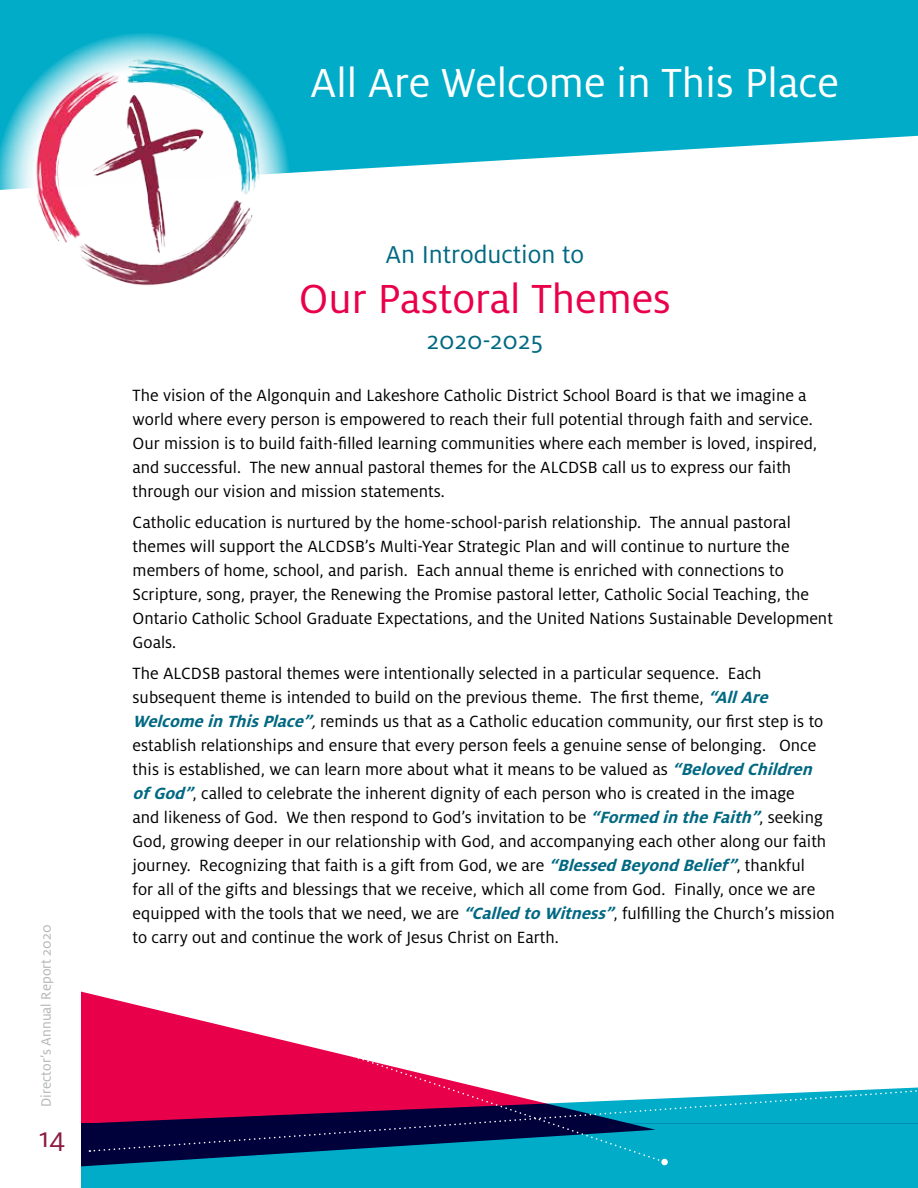
<style>
.page{position:relative;width:918px;height:1188px;background:#fff}
.page>*{position:absolute;margin:0;border:0;box-sizing:border-box;transform-origin:0 0}
.t1{font:45px "Milo Pro";color:#fff}
.t2{font:45px "Milo Pro";color:#e9004b}
.t3{font:30px "Milo Pro";color:#8c1d40}
.t4{font:27px "Milo Pro";color:#006982}
.t5{font:18px/24px "Milo Pro";color:#000}
.t6{font:15px "Milo Pro";color:#b1b4b6}
.s1{font-weight:700;font-style:italic;color:#006982}
.s2{font-style:italic}
</style>
<div class="page">
<svg style="left:0;top:0;width:918px;height:173px;background:#18b4cd"></svg>
<svg style="left:813px;top:33px;width:105px;height:120px;background:#1db5ce"></svg>
<svg style="left:0;top:33px;width:290px;height:157px;background:#35bdd3"></svg>
<img style="left:31px;top:56px;width:233px;height:230px">
<div style="left:82px;top:1124px;width:836px;height:64px;background:#00acc8"></div>
<svg style="left:81px;top:992px;width:52px;height:174px;background:#a2084c"></svg>
<svg style="left:664px;top:1087px;width:254px;height:37px"></svg>
<svg style="left:90px;top:992px;width:574px;height:171px"></svg>
<svg style="left:661px;top:1158px;width:7px;height:8px"></svg>
<p class="t6" style="left:38px;top:1107px;width:184px;rotate:-90deg">Director’s Annual Report 2020</p>
<h2 class="t3" style="left:39px;top:1121px;width:28px">14</h2>
<h1 class="t1" style="left:310px;top:58px;width:530px">All Are Welcome in This Place</h1>
<h3 class="t4" style="left:385px;top:240px;width:200px">An Introduction to</h3>
<h1 class="t2" style="left:299px;top:274px;width:374px">Our Pastoral Themes</h1>
<h3 class="t4" style="left:427px;top:326px;width:117px">2020-2025</h3>
<p class="t5" style="left:133px;top:384px;width:686px">The vision of the Algonquin and Lakeshore Catholic District School Board is that we imagine a world where every person is empowered to reach their full potential through faith and service.<br>Our mission is to build faith-filled learning communities where each member is loved, inspired, and successful. The new annual pastoral themes for the ALCDSB call us to express our faith through our vision and mission statements.</p>
<p class="t5" style="left:133px;top:510px;width:702px">Catholic education is nurtured by the home-school-parish relationship. The annual pastoral themes will support the ALCDSB’s Multi-Year Strategic Plan and will continue to nurture the members of home, school, and parish. Each annual theme is enriched with connections to Scripture, song, prayer, the Renewing the Promise pastoral letter, Catholic Social Teaching, the Ontario Catholic School Graduate Expectations, and the United Nations Sustainable Development Goals.</p>
<p class="t5" style="left:133px;top:661px;width:704px">The ALCDSB pastoral themes were intentionally selected in a particular sequence. Each subsequent theme is intended to build on the previous theme. The first theme, <span class="s1">“AllAre WelcomeinThisPlace”</span><span class="s2">,</span>reminds us that as a Catholic education community, our first step is to establish relationships and ensure that every person feels a genuine sense of belonging. Once this is established, we can learn more about what it means to be valued as <span class="s1">“BelovedChildren ofGod”</span>, called to celebrate the inherent dignity of each person who is created in the image<br>and likeness of God. We then respond to God’s invitation to be <span class="s1">“FormedintheFaith”</span>, seeking God, growing deeper in our relationship with God, and accompanying each other along our faith journey. Recognizing that faith is a gift from God, we are <span class="s1">“BlessedBeyondBelief”</span>, thankful<br>for all of the gifts and blessings that we receive, which all come from God. Finally, once we are equipped with the tools that we need, we are <span class="s1">“CalledtoWitness”</span>, fulfilling the Church’s mission to carry out and continue the work of Jesus Christ on Earth.</p>
</div>
